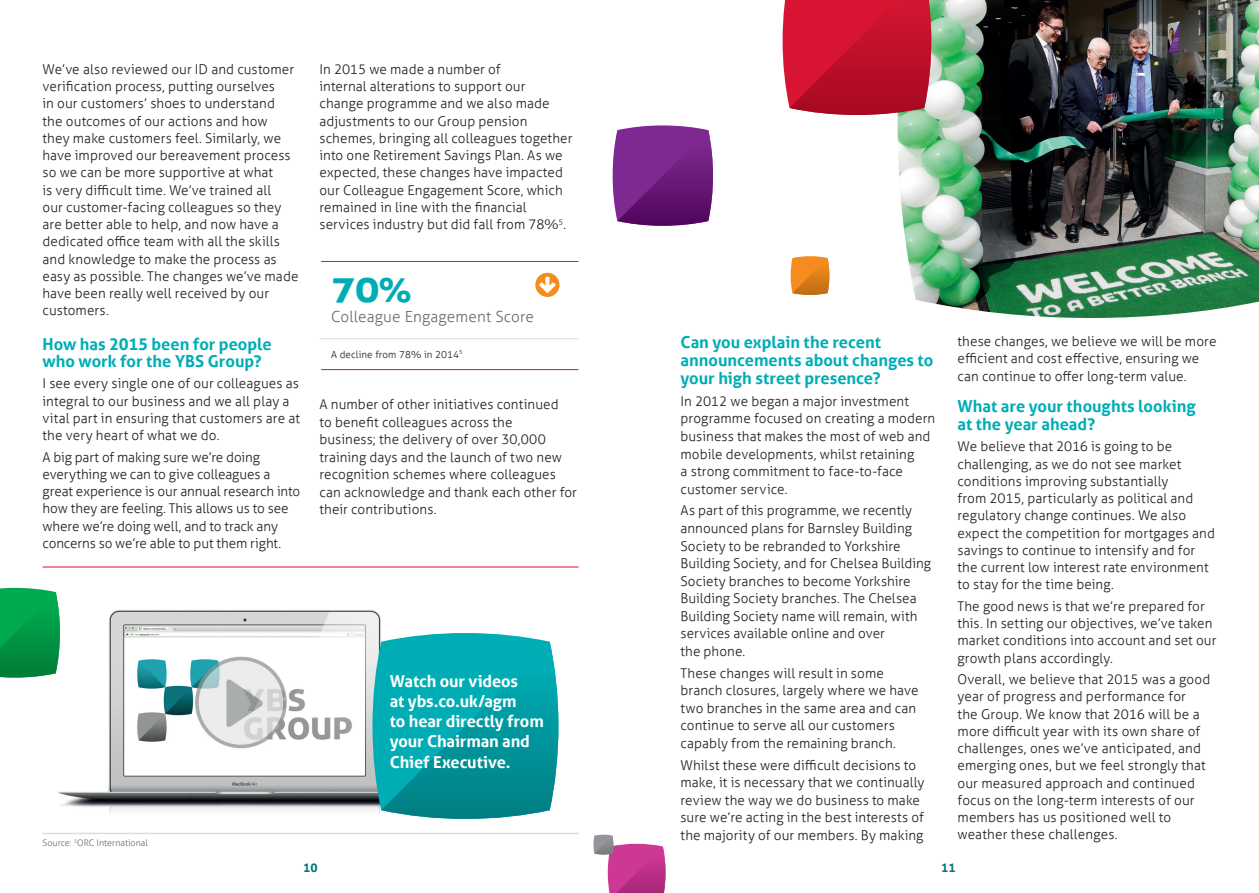
<style>
.page{position:relative;width:1259px;height:893px;background:#fff}
.page>*{position:absolute;margin:0;border:0;box-sizing:border-box;transform-origin:0 0}
.t1{font:46.05px "YBSG Headline";color:#00adb5}
.t2{font:700 16.5px/18px "YBSG Aller";color:#00adb5}
.t3{font:700 16.5px/20.1px "YBSG Aller";letter-spacing:-.01em;color:#fff}
.t4{font:300 15.3px "YBSG Aller";letter-spacing:.01em;color:#6c6d70}
.t5{font:300 13.5px/17.2px "YBSG Aller";letter-spacing:.005em;color:#231f20}
.t6{font:700 12px "YBSG Aller";color:#00767b}
.t7{font:300 9.9px "YBSG Aller";letter-spacing:.01em;color:#231f20}
.t8{font:300 9px "YBSG Aller";color:#6c6d70}
</style>
<div class="page">
<img style="left:58px;top:610px;width:323px;height:203px">
<svg style="left:372px;top:633px;width:186px;height:186px;background:#0fa3aa"></svg>
<hr style="left:319px;top:338px;width:259px;height:1px;background:#dcdddf">
<hr style="left:321px;top:261px;width:257px;height:1px;background:#d71532">
<hr style="left:321px;top:369px;width:257px;height:1px;background:#d71532">
<svg style="left:535px;top:273px;width:24px;height:24px"></svg>
<img style="left:897px;top:0;width:362px;height:318px">
<svg style="left:0;top:588px;width:60px;height:89px;background:#0a9d4d"></svg>
<svg style="left:782px;top:0;width:149px;height:115px;background:#c61b34"></svg>
<svg style="left:790px;top:256px;width:39px;height:39px;background:#e78b2c"></svg>
<svg style="left:612px;top:125px;width:101px;height:101px;background:#7a2f8a"></svg>
<hr style="left:43px;top:567px;width:535px;height:1px;background:#d71532">
<svg style="left:593px;top:835px;width:72px;height:58px"></svg>
<hr style="left:43px;top:833px;width:535px;height:1px;background:#dcdddf">
<p class="t5" style="left:43px;top:60px;width:257px">We’ve also reviewed our ID and customer verification process, putting ourselves<br>in our customers’ shoes to understand the outcomes of our actions and how<br>they make customers feel. Similarly, we have improved our bereavement process so we can be more supportive at what<br>is very difficult time. We’ve trained all<br>our customer-facing colleagues so they are better able to help, and now have a dedicated office team with all the skills and knowledge to make the process as easy as possible. The changes we’ve made have been really well received by our customers.</p>
<p class="t2" style="left:43px;top:335px;width:231px;line-height:17.2px">How has 2015 been for people who work for the YBS Group?</p>
<p class="t5" style="left:43px;top:375px;width:259px">I see every single one of our colleagues as integral to our business and we all play a vital part in ensuring that customers are at the very heart of what we do.</p>
<p class="t5" style="left:43px;top:448px;width:259px">A big part of making sure we’re doing everything we can to give colleagues a great experience is our annual research into how they are feeling. This allows us to see where we’re doing well, and to track any concerns so we’re able to put them right.</p>
<p class="t5" style="left:319px;top:60px;width:254px">In 2015 we made a number of<br>internal alterations to support our change programme and we also made adjustments to our Group pension schemes, bringing all colleagues together into one Retirement Savings Plan. As we expected, these changes have impacted our Colleague Engagement Score, which remained in line with the financial services industry but did fall from 78%<sup>5</sup>.</p>
<h1 class="t1" style="left:331px;top:267px;width:82px">70%</h1>
<p class="t4" style="left:331px;top:308px;width:204px">Colleague Engagement Score</p>
<p class="t7" style="left:331px;top:348px;width:133px">A decline from 78% in 2014<sup>5</sup></p>
<p class="t5" style="left:319px;top:395px;width:259px">A number of other initiatives continued<br>to benefit colleagues across the<br>business; the delivery of over 30,000 training days and the launch of two new recognition schemes where colleagues can acknowledge and thank each other for their contributions.</p>
<p class="t8" style="left:43px;top:838px;width:107px">Source: <sup>5</sup>ORC International</p>
<p class="t3" style="left:390px;top:671px;width:155px">Watch our videos<br>at ybs.co.uk/agm<br>to hear directly from your Chairman and<br>Chief Executive.</p>
<p class="t2" style="left:680px;top:333px;width:254px">Can you explain the recent announcements about changes to your high street presence?</p>
<p class="t5" style="left:680px;top:392px;width:256px">In 2012 we began a major investment programme focused on creating a modern business that makes the most of web and mobile developments, whilst retaining<br>a strong commitment to face-to-face customer service.</p>
<p class="t5" style="left:680px;top:502px;width:252px">As part of this programme, we recently announced plans for Barnsley Building Society to be rebranded to Yorkshire Building Society, and for Chelsea Building Society branches to become Yorkshire Building Society branches. The Chelsea Building Society name will remain, with services available online and over<br>the phone.</p>
<p class="t5" style="left:680px;top:664px;width:239px">These changes will result in some branch closures, largely where we have two branches in the same area and can continue to serve all our customers capably from the remaining branch.</p>
<p class="t5" style="left:680px;top:756px;width:245px">Whilst these were difficult decisions to make, it is necessary that we continually review the way we do business to make sure we’re acting in the best interests of the majority of our members. By making</p>
<p class="t5" style="left:957px;top:332px;width:260px">these changes, we believe we will be more efficient and cost effective, ensuring we can continue to offer long-term value.</p>
<p class="t2" style="left:957px;top:397px;width:240px">What are your thoughts looking at the year ahead?</p>
<p class="t5" style="left:957px;top:438px;width:259px">We believe that 2016 is going to be challenging, as we do not see market conditions improving substantially<br>from 2015, particularly as political and regulatory change continues. We also expect the competition for mortgages and savings to continue to intensify and for the current low interest rate environment to stay for the time being.</p>
<p class="t5" style="left:957px;top:597px;width:260px">The good news is that we’re prepared for this. In setting our objectives, we’ve taken market conditions into account and set our growth plans accordingly.</p>
<p class="t5" style="left:957px;top:671px;width:254px">Overall, we believe that 2015 was a good year of progress and performance for<br>the Group. We know that 2016 will be a more difficult year with its own share of challenges, ones we’ve anticipated, and emerging ones, but we feel strongly that our measured approach and continued focus on the long-term interests of our members has us positioned well to weather these challenges.</p>
<p class="t6" style="left:303px;top:860px;width:16px">10</p>
<p class="t6" style="left:941px;top:860px;width:16px">11</p>
</div>
